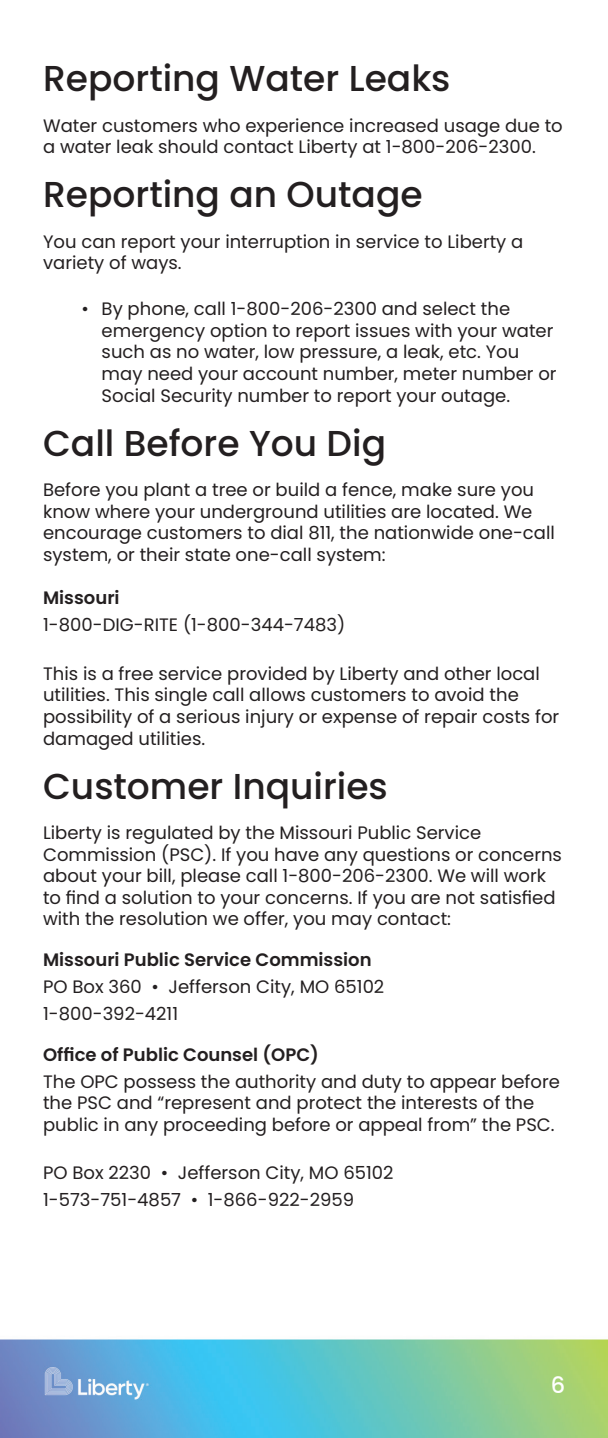
<style>
.page{position:relative;width:608px;height:1438px;background:#fff}
.page>*{position:absolute;margin:0;border:0;box-sizing:border-box;transform-origin:0 0}
.t1{font:500 36px "Poppins";color:#231f20}
.t2{font:500 22.5px "Poppins";color:#fff}
.t3{font:18px/21.6px "Poppins";color:#231f20}
.t4{font:600 18px "Poppins";color:#231f20}
</style>
<div class="page">
<img style="left:0;top:1339px;width:608px;height:99px">
<p class="t1" style="left:43px;top:58px;width:409px">Reporting Water Leaks</p>
<p class="t3" style="left:43px;top:115px;width:521px">Water customers who experience increased usage due to a water leak should contact Liberty at 1-800-206-2300.</p>
<p class="t1" style="left:43px;top:174px;width:381px">Reporting an Outage</p>
<p class="t3" style="left:43px;top:231px;width:481px">You can report your interruption in service to Liberty a variety of ways.</p>
<p class="t3" style="left:102px;top:298px;width:456px;text-indent:-20px">• By phone, call 1-800-206-2300 and select the emergency option to report issues with your water such as no water, low pressure, a leak, etc. You may need your account number, meter number or Social Security number to report your outage.</p>
<p class="t1" style="left:43px;top:422px;width:344px">Call Before You Dig</p>
<p class="t3" style="left:43px;top:479px;width:513px">Before you plant a tree or build a fence, make sure you know where your underground utilities are located. We encourage customers to dial 811, the nationwide one-call system, or their state one-call system:</p>
<p class="t4" style="left:43px;top:587px;width:78px">Missouri</p>
<p class="t3" style="left:43px;top:614px;width:303px">1-800-DIG-RITE (1-800-344-7483)</p>
<p class="t3" style="left:43px;top:663px;width:517px">This is a free service provided by Liberty and other local utilities. This single call allows customers to avoid the possibility of a serious injury or expense of repair costs for damaged utilities.</p>
<p class="t1" style="left:43px;top:765px;width:346px">Customer Inquiries</p>
<p class="t3" style="left:43px;top:822px;width:520px">Liberty is regulated by the Missouri Public Service Commission (PSC). If you have any questions or concerns about your bill, please call 1-800-206-2300. We will work to find a solution to your concerns. If you are not satisfied with the resolution we offer, you may contact:</p>
<p class="t4" style="left:43px;top:949px;width:330px">Missouri Public Service Commission</p>
<p class="t3" style="left:43px;top:976px;width:342px">PO Box 360 • Jefferson City, MO 65102</p>
<p class="t3" style="left:43px;top:1003px;width:136px">1-800-392-4211</p>
<p class="t4" style="left:43px;top:1044px;width:277px">Office of Public Counsel (OPC)</p>
<p class="t3" style="left:43px;top:1070px;width:518px">The OPC possess the authority and duty to appear before the PSC and “represent and protect the interests of the public in any proceeding before or appeal from” the PSC.</p>
<p class="t3" style="left:43px;top:1159px;width:352px;line-height:27px">PO Box 2230 • Jefferson City, MO 65102<br>1-573-751-4857 • 1-866-922-2959</p>
<p class="t2" style="left:550px;top:1372px;width:16px">6</p>
</div>
